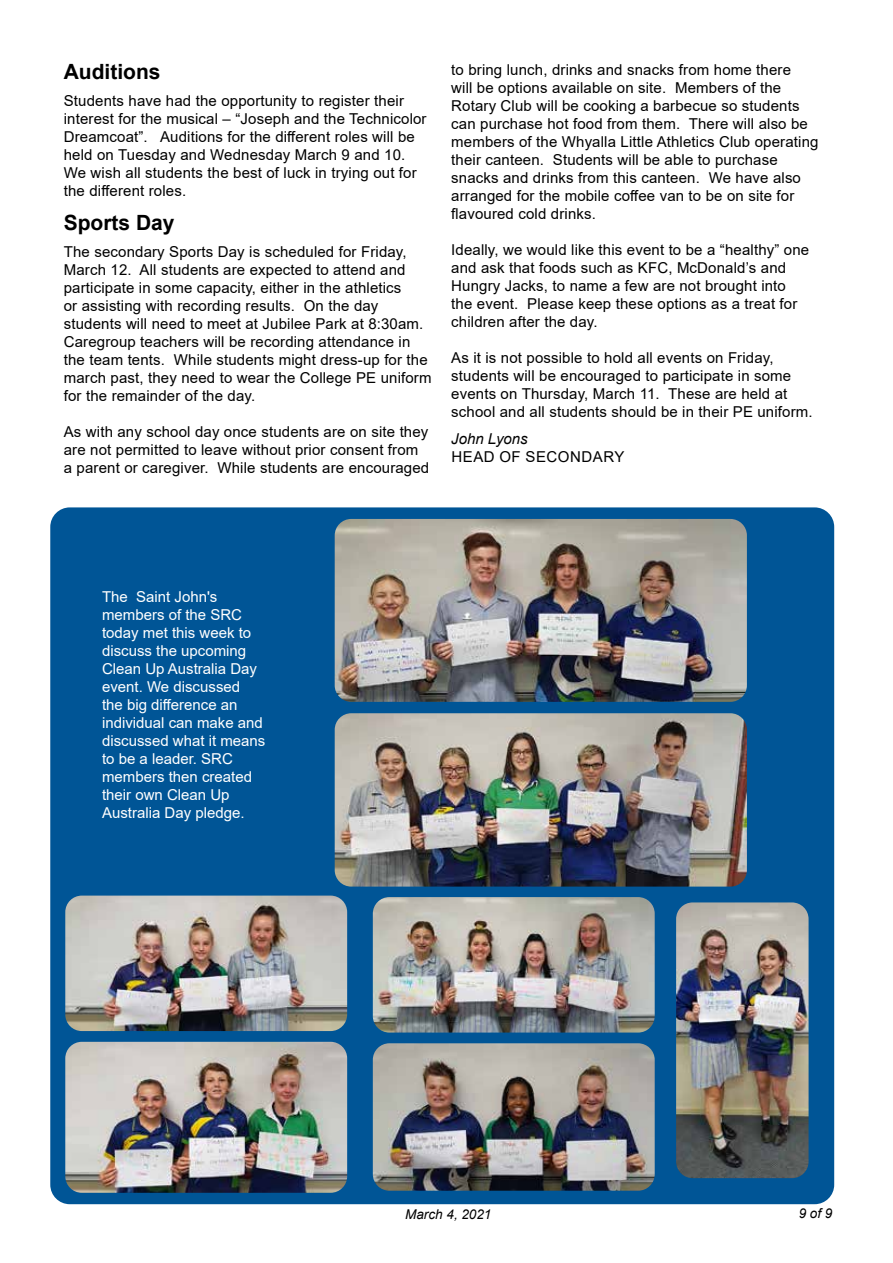
<style>
.page{position:relative;width:893px;height:1263px;background:#fff}
.page>*{position:absolute;margin:0;border:0;box-sizing:border-box;transform-origin:0 0}
.t1{font:700 21px "Arial";color:#000}
.t2{font:15px/18px "Arial";letter-spacing:.01em;color:#000}
.t3{font:15px/18px "Arial";color:#fff}
.t4{font:15px "Arial";letter-spacing:.035em;color:#000}
.t5{font:italic 15px "Arial";color:#000}
.t6{font:italic 13.5px "Arial";color:#000}
</style>
<div class="page">
<div style="left:52px;top:509px;width:781px;height:694px;background:#005596;border-radius:18px"></div>
<div style="left:50px;top:507px;width:784px;height:697px;border:3px solid #005596;border-radius:18px"></div>
<img style="left:677px;top:903px;width:130px;height:274px">
<div style="left:673px;top:899px;width:138px;height:282px;border:3px solid #005596;border-radius:18px"></div>
<img style="left:336px;top:714px;width:410px;height:171px">
<div style="left:332px;top:710px;width:418px;height:179px;border:3px solid #005596;border-radius:18px"></div>
<img style="left:336px;top:520px;width:410px;height:181px">
<div style="left:332px;top:516px;width:418px;height:189px;border:3px solid #005596;border-radius:18px"></div>
<img style="left:374px;top:898px;width:280px;height:133px">
<div style="left:370px;top:894px;width:288px;height:141px;border:3px solid #005596;border-radius:18px"></div>
<img style="left:374px;top:1044px;width:280px;height:146px">
<div style="left:370px;top:1040px;width:288px;height:154px;border:3px solid #005596;border-radius:18px"></div>
<img style="left:66px;top:1043px;width:280px;height:149px">
<div style="left:62px;top:1039px;width:288px;height:157px;border:3px solid #005596;border-radius:18px"></div>
<img style="left:66px;top:896px;width:280px;height:134px">
<div style="left:62px;top:892px;width:288px;height:142px;border:3px solid #005596;border-radius:18px"></div>
<h1 class="t1" style="left:64px;top:57px;width:98px">Auditions</h1>
<p class="t2" style="left:64px;top:92px;width:364px">Students have had the opportunity to register their interest for the musical – “Joseph and the Technicolor Dreamcoat”. Auditions for the different roles will be held on Tuesday and Wednesday March 9 and 10.<br>We wish all students the best of luck in trying out for the different roles.</p>
<h1 class="t1" style="left:64px;top:208px;width:112px">Sports Day</h1>
<p class="t2" style="left:64px;top:243px;width:369px">The secondary Sports Day is scheduled for Friday, March 12. All students are expected to attend and participate in some capacity, either in the athletics<br>or assisting with recording results. On the day students will need to meet at Jubilee Park at 8:30am.<br>Caregroup teachers will be recording attendance in the team tents. While students might dress-up for the march past, they need to wear the College PE uniform for the remainder of the day.</p>
<p class="t2" style="left:64px;top:423px;width:367px">As with any school day once students are on site they are not permitted to leave without prior consent from a parent or caregiver. While students are encouraged</p>
<p class="t2" style="left:451px;top:60px;width:369px">to bring lunch, drinks and snacks from home there<br>will be options available on site. Members of the Rotary Club will be cooking a barbecue so students can purchase hot food from them. There will also be members of the Whyalla Little Athletics Club operating their canteen. Students will be able to purchase snacks and drinks from this canteen. We have also arranged for the mobile coffee van to be on site for flavoured cold drinks.</p>
<p class="t2" style="left:451px;top:240px;width:359px">Ideally, we would like this event to be a “healthy” one and ask that foods such as KFC, McDonald’s and Hungry Jacks, to name a few are not brought into the event. Please keep these options as a treat for children after the day.</p>
<p class="t2" style="left:451px;top:348px;width:363px">As it is not possible to hold all events on Friday, students will be encouraged to participate in some events on Thursday, March 11. These are held at school and all students should be in their PE uniform.</p>
<p class="t5" style="left:451px;top:429px;width:78px">John Lyons</p>
<p class="t4" style="left:451px;top:446px;width:174px">HEAD OF SECONDARY</p>
<p class="t3" style="left:102px;top:588px;width:165px">The Saint John's members of the SRC today met this week to discuss the upcoming<br>Clean Up Australia Day event. We discussed<br>the big difference an individual can make and discussed what it means to be a leader. SRC members then created their own Clean Up<br>Australia Day pledge.</p>
<p class="t6" style="left:405px;top:1205px;width:88px">March 4, 2021</p>
<p class="t6" style="left:799px;top:1205px;width:35px">9of9</p>
</div>
